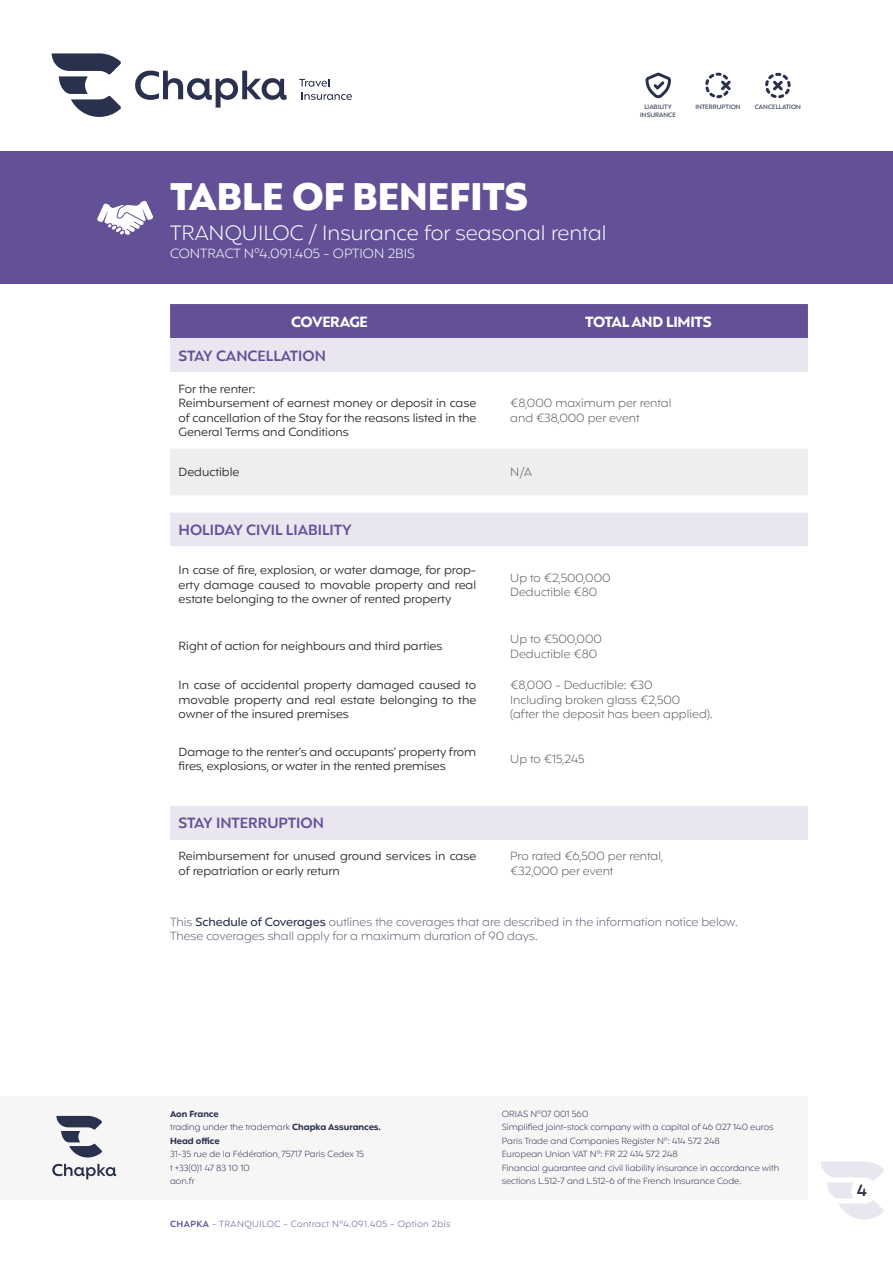
<style>
.page{position:relative;width:893px;height:1263px;background:#fff}
.page>*{position:absolute;margin:0;border:0;box-sizing:border-box;transform-origin:0 0}
.t1{font:900 39px "Mangueira Alt";color:#fff}
.t2{font:300 21px "Mangueira Alt";color:#fff}
.t3{font:600 16.5px "Mangueira Alt";color:#2a314d}
.t4{font:600 15px "Mangueira Alt";color:#635097}
.t5{font:700 15px "Mangueira Alt";letter-spacing:-.02em;color:#fff}
.t6{font:300 13.5px "Mangueira Alt";color:#fff}
.t7{font:12px/14.4px "Mangueira Alt";color:#2b2b2b}
.t8{font:300 12px/14.4px "Mangueira Alt";color:#5d5958}
.t9{font:300 12px/14.4px "Mangueira Alt";color:#605b72}
.t10{font:300 9px/13.5px "Mangueira Alt";color:#2a314d}
.t11{font:700 9px/13.5px "Mangueira Alt";letter-spacing:-.005em;color:#2a314d}
.t12{font:300 9px "Mangueira Alt";letter-spacing:.05em;color:#635097}
.t13{font:500 6.3px/7.6px "Mangueira Alt";color:#2a314d;text-align:center}
.s1{font-weight:500;color:#2a314d}
.s2{font-weight:300}
.s3{font-weight:600}
</style>
<div class="page">
<svg style="left:821px;top:1161px;width:63px;height:58px"></svg>
<div style="left:170px;top:304px;width:638px;height:34px;background:#635097"></div>
<div style="left:170px;top:338px;width:638px;height:34px;background:#e9e6f0"></div>
<svg style="left:170px;top:513px;width:638px;height:327px"></svg>
<div style="left:170px;top:449px;width:638px;height:46px;background:#efeeef"></div>
<div style="left:0;top:152px;width:893px;height:132px;background:#635097"></div>
<svg style="left:52px;top:53px;width:69px;height:64px"></svg>
<svg style="left:135px;top:71px;width:152px;height:37px"></svg>
<svg style="left:299px;top:79px;width:53px;height:21px"></svg>
<div style="left:0;top:1096px;width:808px;height:103px;background:#f7f6f7"></div>
<svg style="left:52px;top:1164px;width:64px;height:15px"></svg>
<svg style="left:56px;top:1116px;width:46px;height:41px"></svg>
<svg style="left:645px;top:73px;width:26px;height:25px"></svg>
<svg style="left:765px;top:73px;width:26px;height:25px"></svg>
<svg style="left:705px;top:73px;width:26px;height:25px"></svg>
<svg style="left:97px;top:201px;width:56px;height:34px"></svg>
<h1 class="t1" style="left:170px;top:171px;width:360px">TABLE OF BENEFITS</h1>
<h2 class="t2" style="left:170px;top:218px;width:438px">TRANQUILOC / Insurance for seasonal rental</h2>
<p class="t6" style="left:170px;top:244px;width:246px">CONTRACT N°4.091.405 - OPTION 2BIS</p>
<p class="t13" style="left:640px;top:103px;width:37px">LIABILITY<br>INSURANCE</p>
<p class="t13" style="left:695px;top:103px;width:47px">INTERRUPTION</p>
<p class="t13" style="left:755px;top:103px;width:48px">CANCELLATION</p>
<p class="t5" style="left:291px;top:312px;width:78px">COVERAGE</p>
<p class="t5" style="left:585px;top:312px;width:128px">TOTAL AND LIMITS</p>
<p class="t4" style="left:179px;top:346px;width:149px">STAY CANCELLATION</p>
<p class="t7" style="left:179px;top:382px;width:299px">For the renter:<br>Reimbursement of earnest money or deposit in case of cancellation of the Stay for the reasons listed in the General Terms and Conditions</p>
<p class="t8" style="left:510px;top:397px;width:163px">€8,000 maximum per rental and €38,000 per event</p>
<p class="t7" style="left:179px;top:466px;width:62px">Deductible</p>
<p class="t8" style="left:510px;top:466px;width:23px">N/A</p>
<p class="t4" style="left:179px;top:520px;width:175px">HOLIDAY CIVIL LIABILITY</p>
<p class="t7" style="left:179px;top:564px;width:299px;text-align:justify">In case of fire, explosion, or water damage, for prop&shy;erty damage caused to movable property and real estate belonging to the owner of rented property</p>
<p class="t8" style="left:510px;top:571px;width:102px">Up to €2,500,000<br>Deductible €80</p>
<p class="t7" style="left:179px;top:640px;width:265px">Right of action for neighbours and third parties</p>
<p class="t8" style="left:510px;top:633px;width:93px">Up to €500,000<br>Deductible €80</p>
<p class="t7" style="left:179px;top:679px;width:299px;text-align:justify">In case of accidental property damaged caused to movable property and real estate belonging to the owner of the insured premises</p>
<p class="t8" style="left:510px;top:679px;width:204px">€8,000 - Deductible: €30<br>Including broken glass €2,500<br>(after the deposit has been applied).</p>
<p class="t7" style="left:179px;top:746px;width:299px">Damage to the renter’s and occupants’ property from fires, explosions, or water in the rented premises</p>
<p class="t8" style="left:510px;top:753px;width:76px">Up to €15,245</p>
<p class="t4" style="left:179px;top:813px;width:147px">STAY INTERRUPTION</p>
<p class="t7" style="left:179px;top:850px;width:299px">Reimbursement for unused ground services in case of repatriation or early return</p>
<p class="t8" style="left:510px;top:850px;width:154px">Pro rated €6,500 per rental, €32,000 per event</p>
<p class="t9" style="left:170px;top:916px;width:569px">This <span class="s1">Schedule of Coverages</span> outlines the coverages that are described in the information notice below.<br>These coverages shall apply for a maximum duration of 90 days.</p>
<p class="t11" style="left:170px;top:1107px;width:212px">Aon France<br><span class="s2">trading under the trademark</span> Chapka Assurances.<br>Head office</p>
<p class="t10" style="left:170px;top:1148px;width:195px">31-35 rue de la Fédération, 75717 Paris Cedex 15 t +33(0)1 47 83 10 10<br>aon.fr</p>
<p class="t12" style="left:170px;top:1218px;width:282px"><span class="s3">CHAPKA</span> - TRANQUILOC - Contract N°4.091.405 - Option 2bis</p>
<p class="t10" style="left:502px;top:1107px;width:279px">ORIAS N°07 001 560<br>Simplified joint-stock company with a capital of 46 027 140 euros Paris Trade and Companies Register N°: 414 572 248<br>European Union VAT N°: FR 22 414 572 248<br>Financial guarantee and civil liability insurance in accordance with sections L.512-7 and L.512-6 of the French Insurance Code.</p>
<h3 class="t3" style="left:857px;top:1179px;width:12px">4</h3>
</div>
